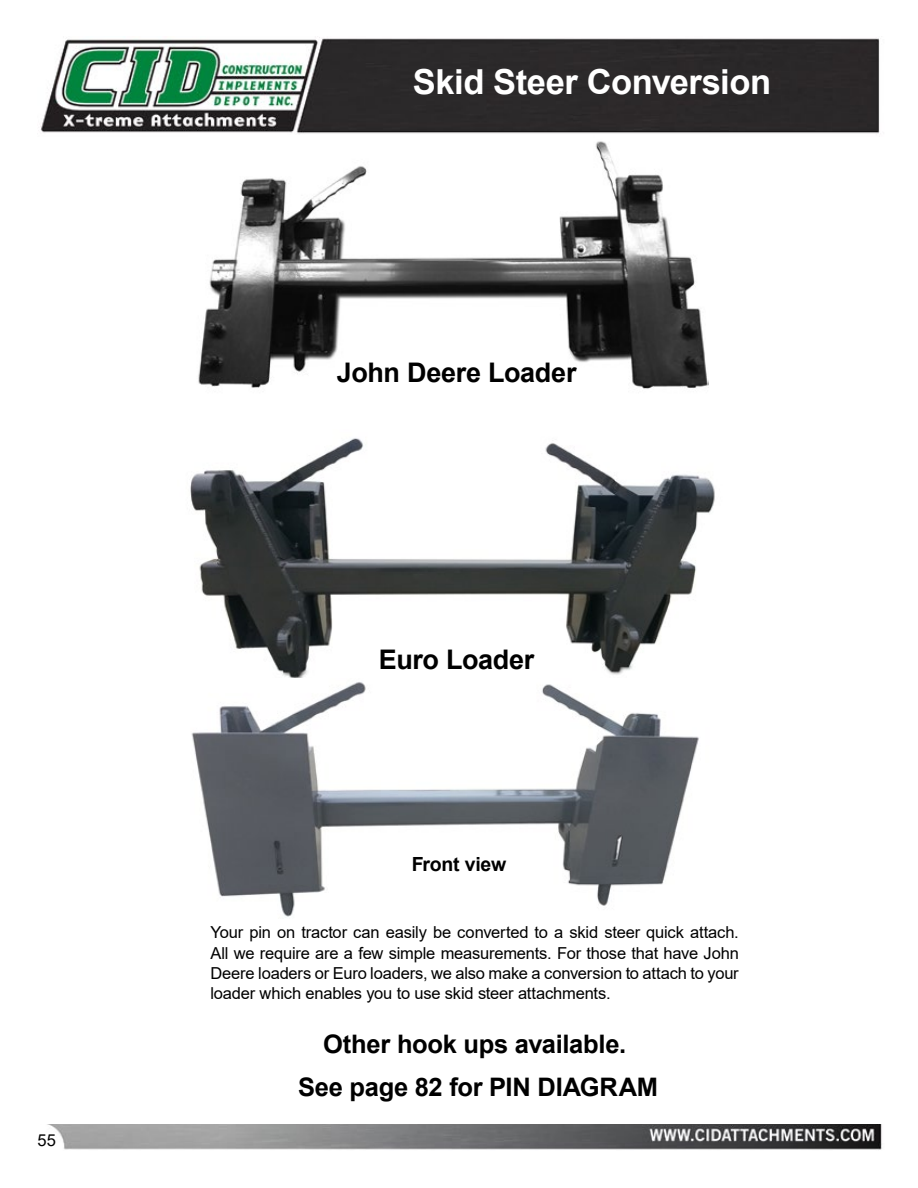
<style>
.page{position:relative;width:918px;height:1188px;background:#fff}
.page>*{position:absolute;margin:0;border:0;box-sizing:border-box;transform-origin:0 0}
.t1{font:700 34.5px "Arial";letter-spacing:-.015em;color:#fff}
.t2{font:700 27px "Arial";letter-spacing:-.015em;color:#000}
.t3{font:700 25.5px "Arial";letter-spacing:-.01em;color:#000}
.t4{font:700 19.5px "Arial";letter-spacing:-.015em;color:#000}
.t5{font:16.5px/20.2px "Arial";letter-spacing:-.01em;color:#000;text-align:justify}
</style>
<div class="page">
<img style="left:40px;top:37px;width:842px;height:1113px">
<div style="left:15px;top:137px;width:881px;height:986px;background:#fff"></div>
<img style="left:188px;top:135px;width:521px;height:254px">
<img style="left:190px;top:438px;width:525px;height:240px">
<img style="left:191px;top:682px;width:508px;height:235px">
<p class="t5" style="left:38px;top:1130px;width:20px">55</p>
<p class="t1" style="left:413px;top:58px;width:360px">Skid Steer Conversion</p>
<p class="t2" style="left:337px;top:353px;width:241px">John Deere Loader</p>
<p class="t2" style="left:379px;top:641px;width:157px">Euro Loader</p>
<p class="t4" style="left:412px;top:850px;width:96px">Front view</p>
<p class="t5" style="left:210px;top:922px;width:530px">Your pin on tractor can easily be converted to a skid steer quick attach.<br>All we require are a few simple measurements. For those that have John Deere loaders or Euro loaders, we also make a conversion to attach to your loader which enables you to use skid steer attachments.</p>
<p class="t3" style="left:323px;top:1026px;width:305px">Other hook ups available.</p>
<p class="t3" style="left:298px;top:1069px;width:362px">See page 82 for PIN DIAGRAM</p>
</div>
